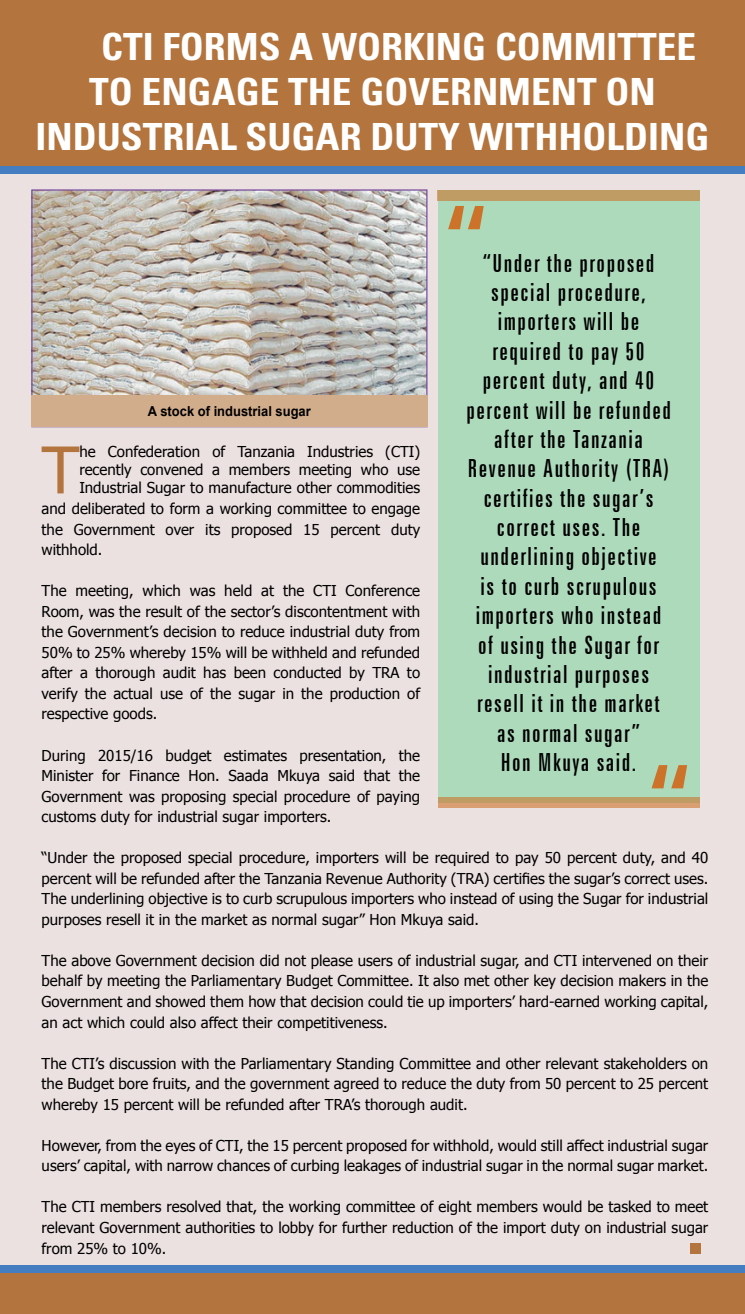
<style>
.page{position:relative;width:745px;height:1314px;background:#fff}
.page>*{position:absolute;margin:0;border:0;box-sizing:border-box;transform-origin:0 0}
.t1{font:64.5px "Tahoma";color:#b3743d}
.t2{font:700 condensed 37.38px "Univers";color:#fff;scale:1.05 1}
.t3{font:extra-condensed 25px/29.4px "Zurich BT";letter-spacing:.06em;color:#000;text-align:center}
.t4{font:15px/20.5px "Tahoma";color:#000;text-align:justify}
.t5{font:700 13.75px "Arial";color:#000;scale:.94 1}
</style>
<div class="page">
<div style="left:0;top:160px;width:744px;height:1131px;background:#ebe1e0"></div>
<div style="left:0;top:0;width:744px;height:173px;background:#b3743d"></div>
<div style="left:0;top:1269px;width:744px;height:45px;background:#b3743d"></div>
<div style="left:0;top:166px;width:744px;height:7px;background:#447dc0"></div>
<div style="left:0;top:1265px;width:744px;height:7px;background:#447dc0"></div>
<div style="left:437px;top:190px;width:261px;height:612px;background:#acdabb"></div>
<svg style="left:448px;top:206px;width:35px;height:23px"></svg>
<svg style="left:651px;top:765px;width:35px;height:23px"></svg>
<svg style="left:437px;top:797px;width:261px;height:10px;background:#c99d69"></svg>
<div style="left:437px;top:190px;width:262px;height:10px;background:#bf9c63"></div>
<div style="left:689px;top:1243px;width:11px;height:10px;background:#b3743d"></div>
<img style="left:33px;top:191px;width:392px;height:204px">
<div style="left:31px;top:395px;width:396px;height:32px;background:#d2ad8b"></div>
<h2 class="t2" style="left:101px;top:24px;width:568px">CTI FORMS A WORKING COMMITTEE</h2>
<h2 class="t2" style="left:89px;top:69px;width:541px">TO ENGAGE THE GOVERNMENT ON</h2>
<h2 class="t2" style="left:36px;top:114px;width:643px">INDUSTRIAL SUGAR DUTY WITHHOLDING</h2>
<p class="t3" style="left:466px;top:248px;width:206px">“Under the proposed special procedure, importers will be required to pay 50 percent duty, and 40 percent will be refunded after the Tanzania<br>Revenue Authority (TRA) certifies the sugar’s correct uses. The underlining objective<br>is to curb scrupulous importers who instead of using the Sugar for industrial purposes resell it in the market as normal sugar”<br>Hon Mkuya said.</p>
<p class="t5" style="left:148px;top:402px;width:175px">A stock of industrial sugar</p>
<h1 class="t1" style="left:42px;top:427px;width:39px">T</h1>
<p class="t4" style="left:79px;top:444px;width:342px;line-height:18px">he Confederation of Tanzania Industries (CTI) recently convened a members meeting who use Industrial Sugar to manufacture other commodities</p>
<p class="t4" style="left:42px;top:499px;width:380px">and deliberated to form a working committee to engage the Government over its proposed 15 percent duty withhold.</p>
<p class="t4" style="left:42px;top:581px;width:380px">The meeting, which was held at the CTI Conference Room, was the result of the sector’s discontentment with the Government’s decision to reduce industrial duty from 50% to 25% whereby 15% will be withheld and refunded after a thorough audit has been conducted by TRA to verify the actual use of the sugar in the production of respective goods.</p>
<p class="t4" style="left:42px;top:745px;width:380px">During 2015/16 budget estimates presentation, the Minister for Finance Hon. Saada Mkuya said that the Government was proposing special procedure of paying customs duty for industrial sugar importers.</p>
<p class="t4" style="left:42px;top:848px;width:667px">“Under the proposed special procedure, importers will be required to pay 50 percent duty, and 40 percent will be refunded after the Tanzania Revenue Authority (TRA) certifies the sugar’s correct uses.<br>The underlining objective is to curb scrupulous importers who instead of using the Sugar for industrial purposes resell it in the market as normal sugar” Hon Mkuya said.</p>
<p class="t4" style="left:42px;top:951px;width:667px">The above Government decision did not please users of industrial sugar, and CTI intervened on their behalf by meeting the Parliamentary Budget Committee. It also met other key decision makers in the Government and showed them how that decision could tie up importers’ hard-earned working capital, an act which could also affect their competitiveness.</p>
<p class="t4" style="left:42px;top:1053px;width:667px">The CTI’s discussion with the Parliamentary Standing Committee and other relevant stakeholders on the Budget bore fruits, and the government agreed to reduce the duty from 50 percent to 25 percent whereby 15 percent will be refunded after TRA’s thorough audit.</p>
<p class="t4" style="left:42px;top:1136px;width:667px">However, from the eyes of CTI, the 15 percent proposed for withhold, would still affect industrial sugar users’ capital, with narrow chances of curbing leakages of industrial sugar in the normal sugar market.</p>
<p class="t4" style="left:42px;top:1197px;width:667px">The CTI members resolved that, the working committee of eight members would be tasked to meet relevant Government authorities to lobby for further reduction of the import duty on industrial sugar from 25% to 10%.</p>
</div>
